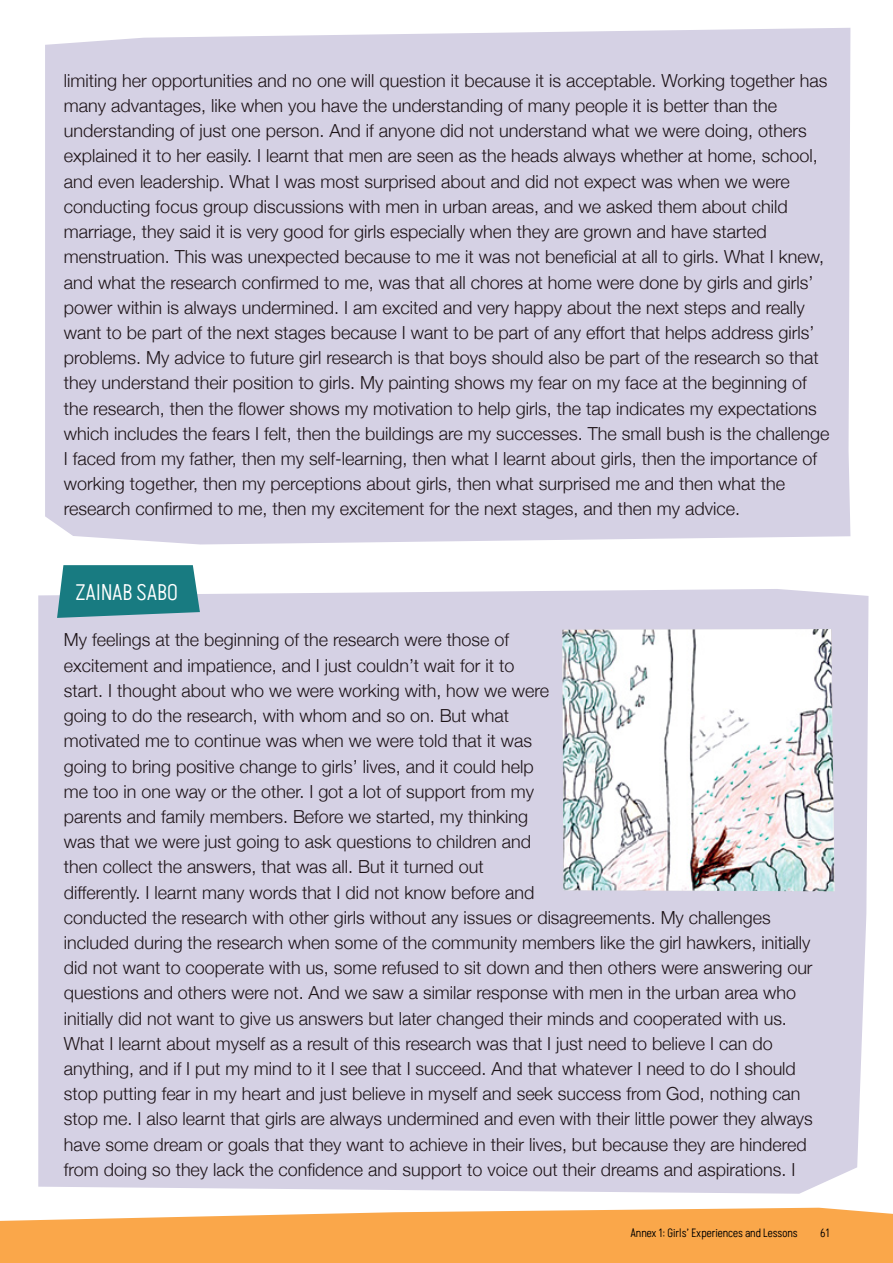
<style>
.page{position:relative;width:893px;height:1263px;background:#fff}
.page>*{position:absolute;margin:0;border:0;box-sizing:border-box;transform-origin:0 0}
.t1{font:300 22.5px "Akshar";color:#fff}
.t2{font:300 18px/25.2px "Helvetica Neue";color:#1e1418}
.t3{font:300 12px "Akshar";color:#000}
</style>
<div class="page">
<svg style="left:0;top:1208px;width:893px;height:55px;fill:#faa74a"></svg>
<div style="left:45px;top:28px;width:805px;height:516px;background:#d5d1e4"></div>
<div style="left:38px;top:589px;width:830px;height:605px;background:#d5d1e4"></div>
<img style="left:562px;top:629px;width:272px;height:262px">
<svg style="left:57px;top:565px;width:143px;height:53px"></svg>
<p class="t2" style="left:64px;top:67px;width:767px">limiting her opportunities and no one will question it because it is acceptable. Working together has many advantages, like when you have the understanding of many people it is better than the understanding of just one person. And if anyone did not understand what we were doing, others explained it to her easily. I learnt that men are seen as the heads always whether at home, school, and even leadership. What I was most surprised about and did not expect was when we were conducting focus group discussions with men in urban areas, and we asked them about child marriage, they said it is very good for girls especially when they are grown and have started menstruation. This was unexpected because to me it was not beneficial at all to girls. What I knew, and what the research confirmed to me, was that all chores at home were done by girls and girls’ power within is always undermined. I am excited and very happy about the next steps and really want to be part of the next stages because I want to be part of any effort that helps address girls’ problems. My advice to future girl research is that boys should also be part of the research so that they understand their position to girls. My painting shows my fear on my face at the beginning of the research, then the flower shows my motivation to help girls, the tap indicates my expectations which includes the fears I felt, then the buildings are my successes. The small bush is the challenge I faced from my father, then my self-learning, then what I learnt about girls, then the importance of working together, then my perceptions about girls, then what surprised me and then what the research confirmed to me, then my excitement for the next stages, and then my advice.</p>
<p class="t1" style="left:75px;top:578px;width:104px">ZAINAB SABO</p>
<p class="t2" style="left:64px;top:627px;width:750px">My feelings at the beginning of the research were those of<br>excitement and impatience, and I just couldn’t wait for it to<br>start. I thought about who we were working with, how we were<br>going to do the research, with whom and so on. But what<br>motivated me to continue was when we were told that it was<br>going to bring positive change to girls’ lives, and it could help<br>me too in one way or the other. I got a lot of support from my<br>parents and family members. Before we started, my thinking<br>was that we were just going to ask questions to children and<br>then collect the answers, that was all. But it turned out<br>differently. I learnt many words that I did not know before and<br>conducted the research with other girls without any issues or disagreements. My challenges included during the research when some of the community members like the girl hawkers, initially did not want to cooperate with us, some refused to sit down and then others were answering our questions and others were not. And we saw a similar response with men in the urban area who initially did not want to give us answers but later changed their minds and cooperated with us.<br>What I learnt about myself as a result of this research was that I just need to believe I can do anything, and if I put my mind to it I see that I succeed. And that whatever I need to do I should stop putting fear in my heart and just believe in myself and seek success from God, nothing can stop me. I also learnt that girls are always undermined and even with their little power they always have some dream or goals that they want to achieve in their lives, but because they are hindered from doing so they lack the confidence and support to voice out their dreams and aspirations. I</p>
<p class="t3" style="left:630px;top:1225px;width:169px">Annex 1: Girls’ Experiences and Lessons</p>
<p class="t3" style="left:820px;top:1225px;width:10px">61</p>
</div>
